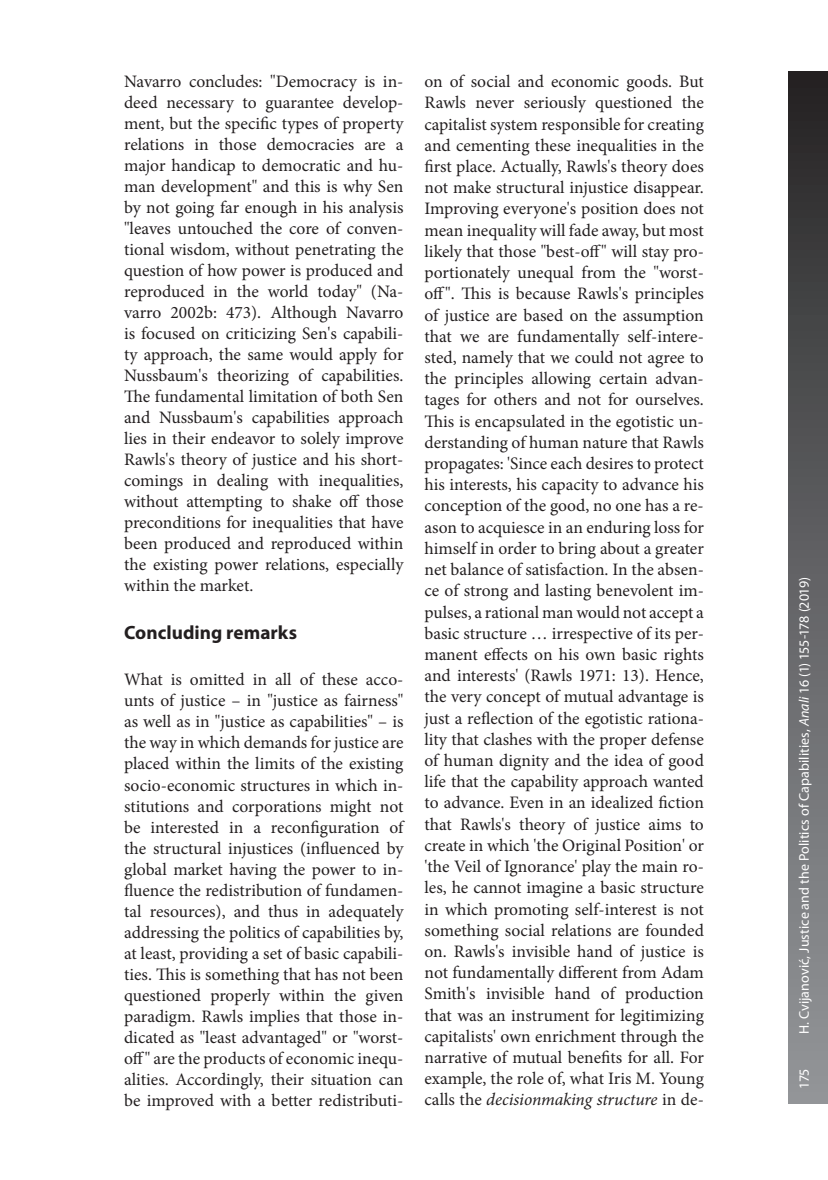
<style>
.page{position:relative;width:828px;height:1180px;background:#fff}
.page>*{position:absolute;margin:0;border:0;box-sizing:border-box;transform-origin:0 0}
.t1{font:700 19.25px "Myriad Pro";color:#231f20}
.t2{font:17.5px/21.2px "Minion Pro";letter-spacing:-.005em;color:#231f20;text-align:justify}
.t3{font:14px "Myriad Pro";color:#fff}
.s1{font-style:italic}
</style>
<div class="page">
<div style="left:788px;top:71px;width:40px;height:1032px;background:linear-gradient(to bottom,#292728,#979a9d)"></div>
<p class="t2" style="left:124px;top:71px;width:281px">Navarro concludes: "Democracy is in&shy;deed necessary to guarantee develop&shy;ment, but the specific types of property relations in those democracies are a major handicap to democratic and hu&shy;man development" and this is why Sen by not going far enough in his analysis "leaves untouched the core of conven&shy;tional wisdom, without penetrating the question of how power is produced and reproduced in the world today" (Na&shy;varro 2002b: 473). Although Navarro is focused on criticizing Sen's capabili&shy;ty approach, the same would apply for Nussbaum's theorizing of capabilities.<br>The fundamental limitation of both Sen and Nussbaum's capabilities approach lies in their endeavor to solely improve Rawls's theory of justice and his short&shy;comings in dealing with inequalities, without attempting to shake off those preconditions for inequalities that have been produced and reproduced within the existing power relations, especially within the market.</p>
<p class="t1" style="left:124px;top:620px;width:174px">Concluding remarks</p>
<p class="t2" style="left:124px;top:669px;width:281px">What is omitted in all of these acco&shy;unts of justice – in "justice as fairness" as well as in "justice as capabilities" – is the way in which demands for justice are placed within the limits of the existing socio-economic structures in which in&shy;stitutions and corporations might not be interested in a reconfiguration of the structural injustices (influenced by global market having the power to in&shy;fluence the redistribution of fundamen&shy;tal resources), and thus in adequately addressing the politics of capabilities by, at least, providing a set of basic capabili&shy;ties. This is something that has not been questioned properly within the given paradigm. Rawls implies that those in&shy;dicated as "least advantaged" or "worst&shy;off" are the products of economic inequ&shy;alities. Accordingly, their situation can be improved with a better redistributi-</p>
<p class="t2" style="left:424px;top:71px;width:281px">on of social and economic goods. But Rawls never seriously questioned the capitalist system responsible for creating and cementing these inequalities in the first place. Actually, Rawls's theory does not make structural injustice disappear.<br>Improving everyone's position does not mean inequality will fade away, but most likely that those "best-off" will stay pro&shy;portionately unequal from the "worst&shy;off". This is because Rawls's principles of justice are based on the assumption that we are fundamentally self-intere&shy;sted, namely that we could not agree to the principles allowing certain advan&shy;tages for others and not for ourselves.<br>This is encapsulated in the egotistic un&shy;derstanding of human nature that Rawls propagates: 'Since each desires to protect his interests, his capacity to advance his conception of the good, no one has a re&shy;ason to acquiesce in an enduring loss for himself in order to bring about a greater net balance of satisfaction. In the absen&shy;ce of strong and lasting benevolent im&shy;pulses, a rational man would not accept a basic structure … irrespective of its per&shy;manent effects on his own basic rights and interests' (Rawls 1971: 13). Hence, the very concept of mutual advantage is just a reflection of the egotistic rationa&shy;lity that clashes with the proper defense of human dignity and the idea of good life that the capability approach wanted to advance. Even in an idealized fiction that Rawls's theory of justice aims to create in which 'the Original Position' or 'the Veil of Ignorance' play the main ro&shy;les, he cannot imagine a basic structure in which promoting self-interest is not something social relations are founded on. Rawls's invisible hand of justice is not fundamentally different from Adam Smith's invisible hand of production that was an instrument for legitimizing capitalists' own enrichment through the narrative of mutual benefits for all. For example, the role of, what Iris M. Young calls the <span class="s1">decisionmaking structure</span> in de-</p>
<p class="t3" style="left:795px;top:1034px;width:458px;rotate:-90deg">H. Cvijanović, Justice and the Politics of Capabilities, <span class="s1">Anali</span> 16 (1) 155-178 (2019)</p>
<p class="t3" style="left:795px;top:1088px;width:22px;rotate:-90deg">175</p>
</div>
